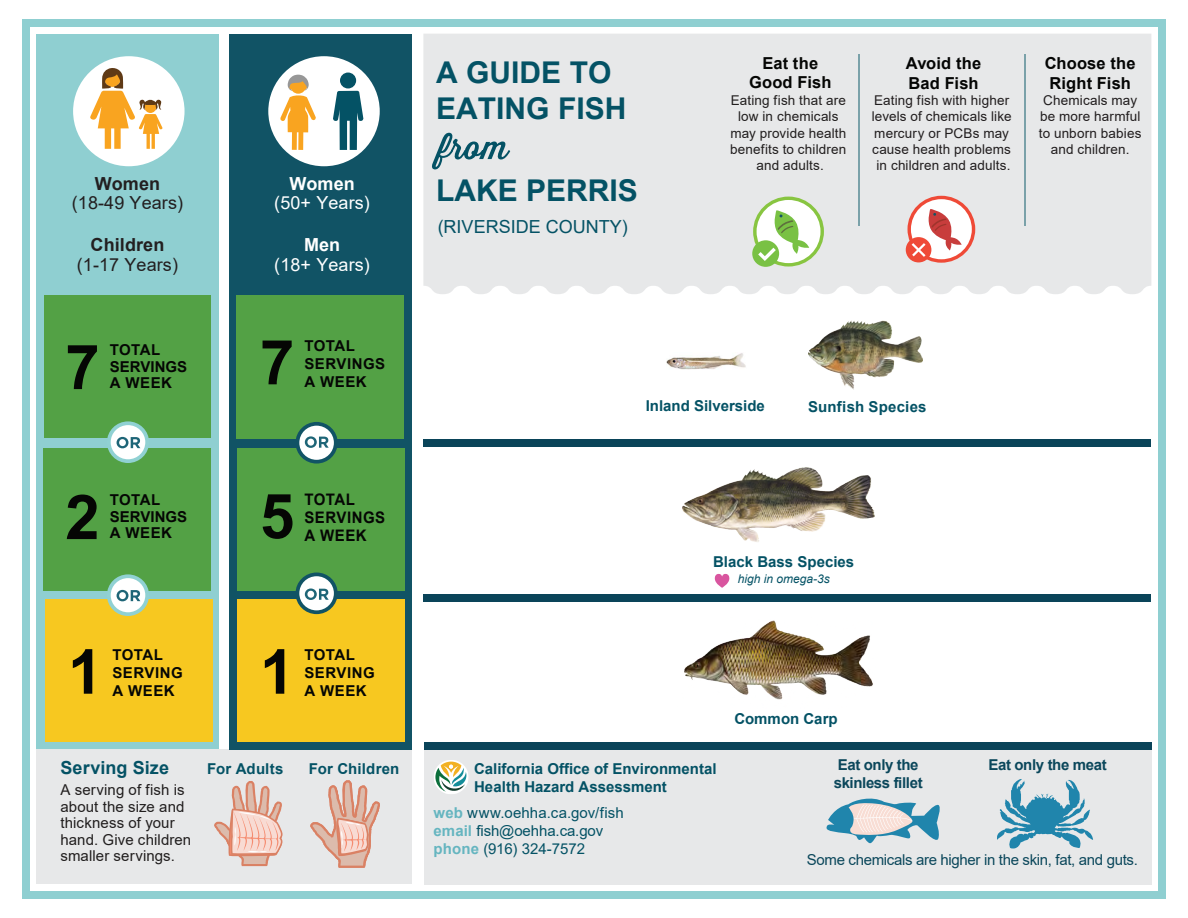
<style>
.page{position:relative;width:1188px;height:918px;background:#fff}
.page>*{position:absolute;margin:0;border:0;box-sizing:border-box;transform-origin:0 0}
.t1{font:700 61.95px "Arial";color:#050604}
.t2{font:700 61.95px "Arial";color:#050604}
.t3{font:700 30px/36px "Arial";color:#045265}
.t4{font:18px/19.5px "Arial";letter-spacing:.005em;color:#231f20;text-align:center}
.t5{font:18px/19.5px "Arial";letter-spacing:.005em;color:#fff;text-align:center}
.t6{font:18px "Arial";color:#045265}
.t7{font:700 18px "Arial";letter-spacing:.005em;color:#045265}
.t8{font:700 16.5px/19.8px "Arial";letter-spacing:.01em;color:#040504}
.t9{font:700 16.5px/19.5px "Arial";letter-spacing:.01em;color:#050604;text-align:center}
.t10{font:700 15.9px/18px "Arial";letter-spacing:.03em;color:#050604;scale:.94 1}
.t11{font:700 15px/18px "Arial";color:#045265}
.t12{font:15px/16.5px "Arial";letter-spacing:.005em;color:#211e1e}
.t13{font:15px/18px "Arial";color:#045265}
.t14{font:700 15px/18px "Arial";letter-spacing:.025em;color:#050604}
.t15{font:15px "Arial";letter-spacing:-.02em;color:#0b475b}
.t16{font:700 15px/18px "Arial";letter-spacing:-.025em;color:#0b475b}
.t17{font:700 15px/16.5px "Arial";color:#050604}
.t18{font:700 15px "Arial";color:#045265}
.t19{font:13.5px/16.2px "Arial";letter-spacing:.01em;color:#211d1e;text-align:center}
.t20{font:13.5px/16.2px "Arial";letter-spacing:.01em;color:#211e1e;text-align:center}
.t21{font:italic 12px "Arial";color:#045265}
.s1{font-weight:700}
.s2{font-style:inherit}
.s3{font-weight:700;color:#65b5c0}
</style>
<div class="page">
<div style="left:37px;top:34px;width:182px;height:715px;background:#8fcfd1"></div>
<div style="left:43px;top:448px;width:168px;height:142px;background:#53a145"></div>
<div style="left:44px;top:296px;width:167px;height:142px;background:#53a145"></div>
<div style="left:22px;top:19px;width:1144px;height:8px;background:#8fcfd1"></div>
<div style="left:22px;top:891px;width:1144px;height:8px;background:#8fcfd1"></div>
<div style="left:1158px;top:19px;width:8px;height:880px;background:#8fcfd1"></div>
<div style="left:22px;top:19px;width:8px;height:880px;background:#8fcfd1"></div>
<div style="left:37px;top:749px;width:375px;height:135px;background:#e7e8e9"></div>
<div style="left:424px;top:748px;width:727px;height:136px;background:#e7e8e9"></div>
<div style="left:423px;top:34px;width:728px;height:260px;background:#e7e8e9"></div>
<hr style="left:858px;top:55px;width:2px;height:171px;background:#7aa1a9">
<hr style="left:1024px;top:55px;width:2px;height:171px;background:#7aa1a9">
<div style="left:423px;top:595px;width:728px;height:7px;background:#0a4459"></div>
<div style="left:423px;top:439px;width:728px;height:7px;background:#0a4459"></div>
<div style="left:424px;top:742px;width:727px;height:7px;background:#0a4459"></div>
<svg style="left:826px;top:798px;width:114px;height:46px"></svg>
<div style="left:73px;top:56px;width:112px;height:110px;background:#fff;border-radius:50%"></div>
<div style="left:229px;top:34px;width:183px;height:715px;background:#115365"></div>
<div style="left:236px;top:296px;width:168px;height:143px;background:#53a145"></div>
<div style="left:237px;top:448px;width:167px;height:142px;background:#53a145"></div>
<div style="left:237px;top:599px;width:167px;height:143px;background:#f7c820"></div>
<svg style="left:296px;top:422px;width:42px;height:42px"></svg>
<div style="left:299px;top:426px;width:35px;height:34px;background:#fff;border-radius:50%"></div>
<svg style="left:296px;top:573px;width:42px;height:41px"></svg>
<div style="left:299px;top:576px;width:35px;height:34px;background:#fff;border-radius:50%"></div>
<div style="left:268px;top:56px;width:112px;height:110px;background:#fff;border-radius:50%"></div>
<svg style="left:434px;top:760px;width:35px;height:34px"></svg>
<svg style="left:435px;top:762px;width:32px;height:30px"></svg>
<svg style="left:997px;top:779px;width:96px;height:70px"></svg>
<svg style="left:89px;top:67px;width:74px;height:82px"></svg>
<svg style="left:333px;top:91px;width:30px;height:59px"></svg>
<div style="left:340px;top:73px;width:16px;height:15px;background:#045265;border-radius:50%"></div>
<svg style="left:280px;top:75px;width:36px;height:75px"></svg>
<svg style="left:214px;top:781px;width:69px;height:85px"></svg>
<svg style="left:310px;top:780px;width:70px;height:88px"></svg>
<div style="left:906px;top:237px;width:25px;height:25px;background:#ef4a37;border-radius:50%"></div>
<svg style="left:908px;top:196px;width:67px;height:67px"></svg>
<svg style="left:753px;top:197px;width:71px;height:70px"></svg>
<svg style="left:431px;top:133px;width:82px;height:36px;background:#aabfc5"></svg>
<svg style="left:107px;top:421px;width:42px;height:42px"></svg>
<div style="left:111px;top:425px;width:34px;height:34px;background:#fff;border-radius:50%"></div>
<img style="left:667px;top:353px;width:79px;height:17px">
<img style="left:808px;top:321px;width:114px;height:69px">
<div style="left:45px;top:599px;width:167px;height:143px;background:#f7c820"></div>
<svg style="left:107px;top:574px;width:42px;height:42px"></svg>
<div style="left:111px;top:578px;width:34px;height:34px;background:#fff;border-radius:50%"></div>
<svg style="left:715px;top:574px;width:15px;height:13px"></svg>
<svg style="left:117px;top:437px;width:23px;height:11px"></svg>
<img style="left:682px;top:468px;width:192px;height:74px">
<svg style="left:117px;top:590px;width:23px;height:11px"></svg>
<img style="left:684px;top:620px;width:189px;height:80px">
<svg style="left:305px;top:436px;width:24px;height:12px"></svg>
<svg style="left:305px;top:588px;width:24px;height:12px"></svg>
<p class="t4" style="left:72px;top:174px;width:113px"><span class="s1">Women </span>(18-49 Years)</p>
<p class="t4" style="left:77px;top:235px;width:103px"><span class="s1">Children </span>(1-17 Years)</p>
<p class="t1" style="left:65px;top:324px;width:36px">7</p>
<p class="t17" style="left:110px;top:342px;width:79px">TOTAL<br>SERVINGS<br>A WEEK</p>
<p class="t5" style="left:274px;top:174px;width:97px"><span class="s1">Women </span>(50+ Years)</p>
<p class="t5" style="left:274px;top:235px;width:97px"><span class="s1">Men<br></span>(18+ Years)</p>
<p class="t1" style="left:260px;top:319px;width:36px">7</p>
<p class="t14" style="left:304px;top:337px;width:82px">TOTAL<br>SERVINGS<br>A WEEK</p>
<p class="t3" style="left:436px;top:55px;width:192px">A GUIDE TO<br>EATING FISH</p>
<p class="t3" style="left:436px;top:173px;width:203px">LAKE PERRIS</p>
<p class="t6" style="left:438px;top:215px;width:192px"><span class="s2">(</span>RIVERSIDE <span class="s2">COUNTY)</span></p>
<p class="t9" style="left:749px;top:54px;width:84px">Eat the<br>Good Fish</p>
<p class="t20" style="left:730px;top:92px;width:118px">Eating fish that are low in chemicals may provide health benefits to children and adults.</p>
<p class="t8" style="left:906px;top:53px;width:77px">Avoid the<br>Bad Fish</p>
<p class="t19" style="left:872px;top:92px;width:141px">Eating fish with higher levels of chemicals like mercury or PCBs may cause health problems in children and adults.</p>
<p class="t8" style="left:1045px;top:53px;width:92px">Choose the<br>Right Fish</p>
<p class="t19" style="left:1039px;top:92px;width:104px">Chemicals may be more harmful to unborn babies and children.</p>
<p class="t11" style="left:646px;top:397px;width:121px">Inland Silverside</p>
<p class="t11" style="left:808px;top:398px;width:120px">Sunfish Species</p>
<p class="t1" style="left:65px;top:474px;width:36px">2</p>
<p class="t17" style="left:110px;top:492px;width:79px">TOTAL<br>SERVINGS<br>A WEEK</p>
<p class="t2" style="left:260px;top:473px;width:36px">5</p>
<p class="t10" style="left:304px;top:491px;width:87px">TOTAL<br>SERVINGS<br>A WEEK</p>
<p class="t11" style="left:713px;top:553px;width:143px">Black Bass Species</p>
<p class="t21" style="left:738px;top:571px;width:94px"><span class="s2">high i</span>n omega-3s</p>
<p class="t1" style="left:68px;top:628px;width:36px">1</p>
<p class="t14" style="left:112px;top:646px;width:72px">TOTAL<br>SERVING<br>A WEEK</p>
<p class="t1" style="left:260px;top:628px;width:36px">1</p>
<p class="t14" style="left:304px;top:646px;width:72px">TOTAL<br>SERVING<br>A WEEK</p>
<p class="t7" style="left:60px;top:755px;width:110px">Serving Size</p>
<p class="t12" style="left:60px;top:782px;width:132px">A serving of fish is about the size and thickness of your hand. Give children smaller servings.</p>
<p class="t11" style="left:207px;top:760px;width:78px">For Adults</p>
<p class="t11" style="left:309px;top:760px;width:92px">For Children</p>
<p class="t11" style="left:474px;top:760px;width:244px">California Office of Environmental<br>Health Hazard Asses<span class="s2">s</span>ment</p>
<p class="t13" style="left:434px;top:804px;width:192px"><span class="s3">web</span> www.oehha.ca.gov/fish <span class="s3">email</span> fish@oehha.ca.gov <span class="s3">phone</span> (916) 324-7572</p>
<p class="t18" style="left:734px;top:708px;width:105px">Common <span class="s2">Carp</span></p>
<p class="t16" style="left:834px;top:756px;width:90px">Eat only the skinless fillet</p>
<p class="t16" style="left:989px;top:756px;width:120px">Eat only the meat</p>
<p class="t15" style="left:807px;top:850px;width:332px">Some chemicals are higher in the skin, fat, and guts.</p>
</div>
